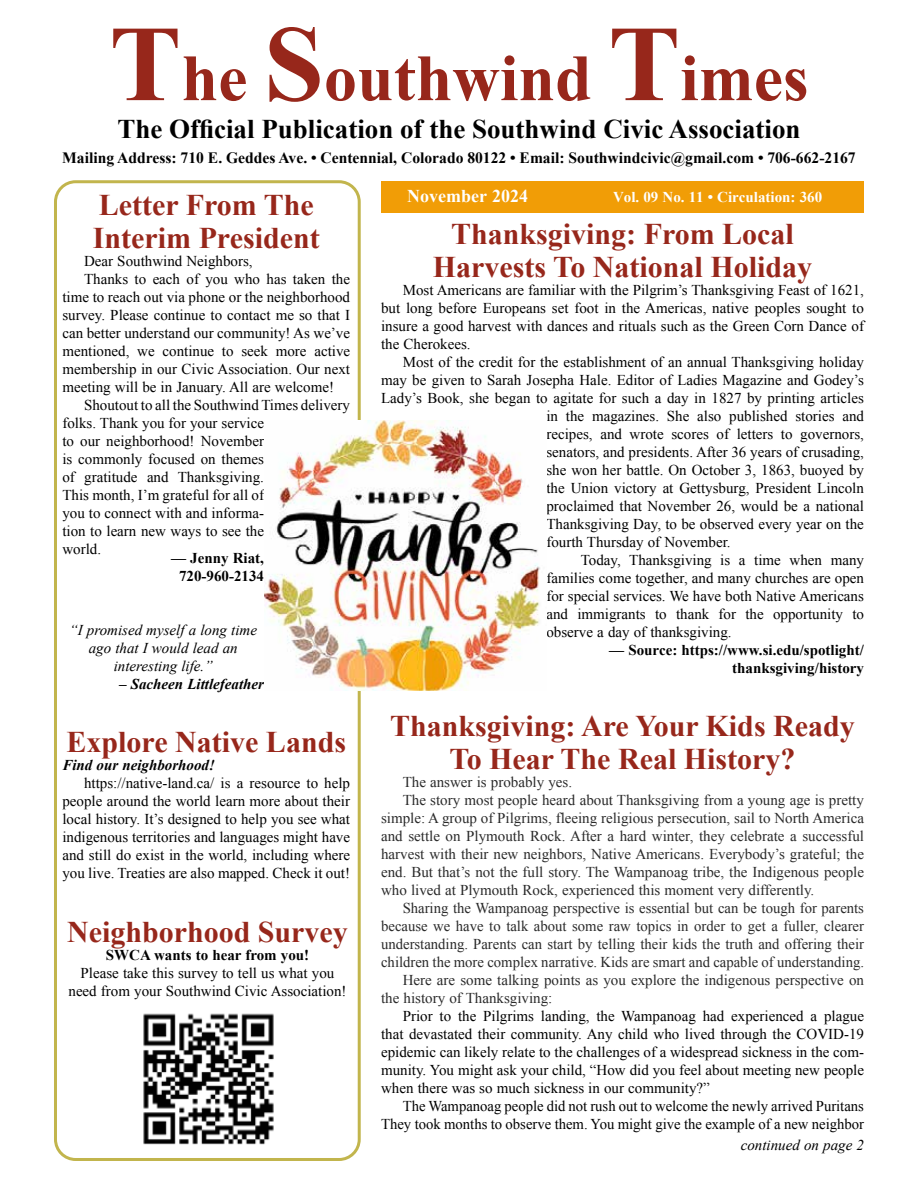
<style>
.page{position:relative;width:918px;height:1188px;background:#fff}
.page>*{position:absolute;margin:0;border:0;box-sizing:border-box;transform-origin:0 0}
.t1{font:700 66px "Times New Roman";color:#97271b}
.t2{font:700 30px/33px "Times New Roman";color:#97271b;text-align:center}
.t3{font:700 27px "Times New Roman";color:#000}
.t4{font:700 18px "Times New Roman";color:#fff}
.t5{font:700 15.75px "Times New Roman";color:#000101}
.t6{font:15px/18px "Times New Roman";color:#000;text-align:justify}
.t7{font:15px "Times New Roman";color:#2a2a2a}
.t8{font:700 15px/18px "Times New Roman";color:#000;text-align:right}
.t9{font:italic 15px/18px "Times New Roman";color:#000;text-align:center}
.t10{font:italic 700 15px "Times New Roman";color:#000}
.t11{font:700 15px "Times New Roman";color:#fff}
.s1{font-size:108px}
</style>
<div class="page">
<div style="left:54px;top:180px;width:307px;height:981px;border:3px solid #c2b54d;border-radius:20px"></div>
<div style="left:381px;top:181px;width:483px;height:32px;background:#f19d06"></div>
<img style="left:143px;top:1013px;width:131px;height:132px">
<img style="left:264px;top:420px;width:276px;height:271px">
<h1 class="t1" style="left:109px;top:32px;width:701px"><span class="s1">T</span>he <span class="s1">S</span>outhwind <span class="s1">T</span>imes</h1>
<h3 class="t3" style="left:117px;top:110px;width:685px">The Official Publication of the Southwind Civic Association</h3>
<p class="t5" style="left:62px;top:147px;width:795px">Mailing Address: 710 E. Geddes Ave. • Centennial, Colorado 80122 • Email: Southwindcivic@gmail.com • 706-662-2167</p>
<p class="t4" style="left:407px;top:184px;width:122px">November 2024</p>
<p class="t11" style="left:613px;top:187px;width:211px">Vol. 09 No. 11 • Circulation: 360</p>
<h2 class="t2" style="left:93px;top:188px;width:228px;text-align:left">Letter From The<br>Interim President</h2>
<p class="t6" style="left:84px;top:252px;width:170px">Dear Southwind Neighbors,</p>
<p class="t6" style="left:84px;top:270px;width:268px">Thanks to each of you who has taken the</p>
<p class="t6" style="left:62px;top:288px;width:289px">time to reach out via phone or the neighborhood</p>
<p class="t6" style="left:62px;top:306px;width:289px">survey. Please continue to contact me so that I</p>
<p class="t6" style="left:62px;top:324px;width:289px">can better understand our community! As we’ve</p>
<p class="t6" style="left:62px;top:342px;width:289px">mentioned, we continue to seek more active</p>
<p class="t6" style="left:62px;top:360px;width:289px">membership in our Civic Association. Our next</p>
<p class="t6" style="left:62px;top:378px;width:273px">meeting will be in January. All are welcome!</p>
<p class="t6" style="left:84px;top:396px;width:268px">Shoutout to all the Southwind Times delivery</p>
<p class="t6" style="left:62px;top:414px;width:203px">folks. Thank you for your service</p>
<p class="t6" style="left:62px;top:432px;width:203px">to our neighborhood! November</p>
<p class="t6" style="left:62px;top:450px;width:203px">is commonly focused on themes</p>
<p class="t6" style="left:62px;top:468px;width:203px">of gratitude and Thanksgiving.</p>
<p class="t6" style="left:62px;top:486px;width:203px">This month, I’m grateful for all of</p>
<p class="t6" style="left:62px;top:504px;width:203px">you to connect with and informa-</p>
<p class="t6" style="left:62px;top:522px;width:203px">tion to learn new ways to see the</p>
<p class="t6" style="left:62px;top:540px;width:40px">world.</p>
<p class="t8" style="left:171px;top:549px;width:94px;text-align:center">— Jenny Riat,<br>720-960-2134</p>
<h2 class="t2" style="left:433px;top:217px;width:381px">Thanksgiving: From Local<br>Harvests To National Holiday</h2>
<p class="t6" style="left:381px;top:281px;width:484px;text-indent:22px">Most Americans are familiar with the Pilgrim’s Thanksgiving Feast of 1621, but long before Europeans set foot in the Americas, native peoples sought to insure a good harvest with dances and rituals such as the Green Corn Dance of the Cherokees.</p>
<p class="t6" style="left:403px;top:353px;width:463px">Most of the credit for the establishment of an annual Thanksgiving holiday</p>
<p class="t6" style="left:381px;top:371px;width:484px">may be given to Sarah Josepha Hale. Editor of Ladies Magazine and Godey’s</p>
<p class="t6" style="left:381px;top:389px;width:484px">Lady’s Book, she began to agitate for such a day in 1827 by printing articles</p>
<p class="t6" style="left:546px;top:407px;width:319px">in the magazines. She also published stories and</p>
<p class="t6" style="left:546px;top:425px;width:319px">recipes, and wrote scores of letters to governors,</p>
<p class="t6" style="left:546px;top:443px;width:319px">senators, and presidents. After 36 years of crusading,</p>
<p class="t6" style="left:546px;top:461px;width:319px">she won her battle. On October 3, 1863, buoyed by</p>
<p class="t6" style="left:546px;top:479px;width:319px">the Union victory at Gettysburg, President Lincoln</p>
<p class="t6" style="left:546px;top:497px;width:319px">proclaimed that November 26, would be a national</p>
<p class="t6" style="left:546px;top:515px;width:319px">Thanksgiving Day, to be observed every year on the</p>
<p class="t6" style="left:546px;top:533px;width:186px">fourth Thursday of November.</p>
<p class="t6" style="left:581px;top:551px;width:285px">Today, Thanksgiving is a time when many</p>
<p class="t6" style="left:546px;top:569px;width:319px">families come together, and many churches are open</p>
<p class="t6" style="left:546px;top:587px;width:319px">for special services. We have both Native Americans</p>
<p class="t6" style="left:546px;top:605px;width:319px">and immigrants to thank for the opportunity to</p>
<p class="t6" style="left:546px;top:623px;width:187px">observe a day of thanksgiving.</p>
<p class="t8" style="left:609px;top:640px;width:256px">— Source: https://www.si.edu/spotlight/ thanksgiving/history</p>
<h2 class="t2" style="left:390px;top:709px;width:466px">Thanksgiving: Are Your Kids Ready<br>To Hear The Real History?</h2>
<p class="t7" style="left:403px;top:772px;width:171px">The answer is probably yes.</p>
<p class="t7" style="left:403px;top:790px;width:463px">The story most people heard about Thanksgiving from a young age is pretty</p>
<p class="t7" style="left:381px;top:808px;width:484px">simple: A group of Pilgrims, fleeing religious persecution, sail to North America</p>
<p class="t7" style="left:381px;top:826px;width:484px">and settle on Plymouth Rock. After a hard winter, they celebrate a successful</p>
<p class="t7" style="left:381px;top:844px;width:484px">harvest with their new neighbors, Native Americans. Everybody’s grateful; the</p>
<p class="t7" style="left:381px;top:862px;width:484px">end. But that’s not the full story. The Wampanoag tribe, the Indigenous people</p>
<p class="t7" style="left:381px;top:880px;width:435px">who lived at Plymouth Rock, experienced this moment very differently.</p>
<p class="t7" style="left:403px;top:898px;width:463px">Sharing the Wampanoag perspective is essential but can be tough for parents</p>
<p class="t7" style="left:381px;top:916px;width:484px">because we have to talk about some raw topics in order to get a fuller, clearer</p>
<p class="t7" style="left:381px;top:934px;width:484px">understanding. Parents can start by telling their kids the truth and offering their</p>
<p class="t7" style="left:381px;top:952px;width:484px">children the more complex narrative. Kids are smart and capable of understanding.</p>
<p class="t7" style="left:403px;top:970px;width:463px">Here are some talking points as you explore the indigenous perspective on</p>
<p class="t7" style="left:381px;top:988px;width:173px">the history of Thanksgiving:</p>
<p class="t6" style="left:381px;top:1007px;width:484px;text-indent:22px">Prior to the Pilgrims landing, the Wampanoag had experienced a plague that devastated their community. Any child who lived through the COVID-19 epidemic can likely relate to the challenges of a widespread sickness in the com&shy;munity. You might ask your child, “How did you feel about meeting new people when there was so much sickness in our community?”</p>
<p class="t6" style="left:381px;top:1097px;width:484px;text-align:right">The Wampanoag people did not rush out to welcome the newly arrived Puritans<br>They took months to observe them. You might give the example of a new neighbor</p>
<p class="t9" style="left:69px;top:621px;width:189px">“I promised myself a long time ago that I would lead an interesting life.”</p>
<p class="t10" style="left:119px;top:674px;width:146px">– Sacheen Littlefeather</p>
<h2 class="t2" style="left:67px;top:725px;width:281px">Explore Native Lands</h2>
<p class="t10" style="left:62px;top:755px;width:154px">Find our neighborhood!</p>
<p class="t6" style="left:62px;top:774px;width:289px;text-indent:22px">https://native-land.ca/ is a resource to help people around the world learn more about their local history. It’s designed to help you see what indigenous territories and languages might have and still do exist in the world, including where you live. Treaties are also mapped. Check it out!</p>
<h2 class="t2" style="left:67px;top:915px;width:282px">Neighborhood Survey</h2>
<p class="t8" style="left:106px;top:946px;width:205px">SWCA wants to hear from you!</p>
<p class="t6" style="left:69px;top:964px;width:280px;text-align:center">Please take this survey to tell us what you need from your Southwind Civic Association!</p>
<p class="t9" style="left:741px;top:1135px;width:125px">continued on page 2</p>
</div>
